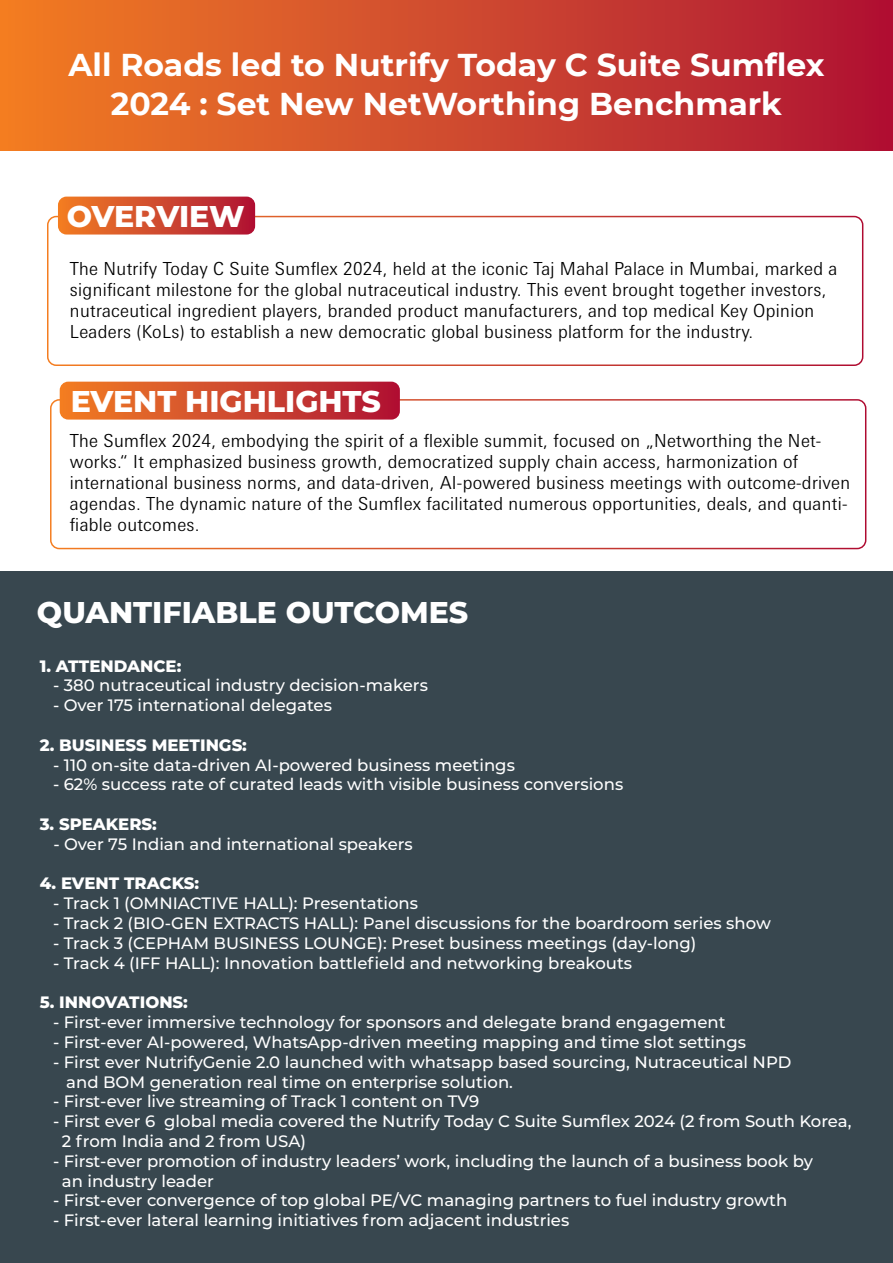
<style>
.page{position:relative;width:893px;height:1263px;background:#fff}
.page>*{position:absolute;margin:0;border:0;box-sizing:border-box;transform-origin:0 0}
.t1{font:700 31.5px/39px "Montserrat";color:#fff;text-align:center}
.t2{font:800 30px "Montserrat";color:#fff}
.t3{font:300 18px/21px "Messe Univers";letter-spacing:.015em;color:#000}
.t4{font:500 16.5px/19.8px "Montserrat";color:#fff}
.t5{font:800 16.5px "Montserrat";color:#fff}
</style>
<div class="page">
<div style="left:0;top:0;width:893px;height:150px;background:linear-gradient(to right,#f27f24,#af1536)"></div>
<div style="left:47px;top:216px;width:816px;height:150px;border:2px solid #fff;border-radius:9px"></div>
<div style="left:50px;top:399px;width:816px;height:150px;border:2px solid #fff;border-radius:9px"></div>
<svg style="left:58px;top:197px;width:197px;height:38px;background:#d14d31"></svg>
<svg style="left:60px;top:382px;width:340px;height:38px;background:#d04c30"></svg>
<div style="left:0;top:572px;width:893px;height:691px;background:#38474f"></div>
<h1 class="t1" style="left:68px;top:44px;width:758px">All Roads led to Nutrify Today C Suite Sumflex<br>2024 : Set New NetWorthing Benchmark</h1>
<h2 class="t2" style="left:67px;top:194px;width:179px">OVERVIEW</h2>
<p class="t3" style="left:70px;top:258px;width:769px">The Nutrify Today C Suite Sumflex 2024, held at the iconic Taj Mahal Palace in Mumbai, marked a significant milestone for the global nutraceutical industry. This event brought together investors, nutraceutical ingredient players, branded product manufacturers, and top medical Key Opinion Leaders (KoLs) to establish a new democratic global business platform for the industry.</p>
<h2 class="t2" style="left:71px;top:379px;width:312px">EVENT HIGHLIGHTS</h2>
<p class="t3" style="left:70px;top:430px;width:782px">The Sumflex 2024, embodying the spirit of a flexible summit, focused on „Networthing the Net&shy;works.“ It emphasized business growth, democratized supply chain access, harmonization of international business norms, and data-driven, AI-powered business meetings with outcome-driven agendas. The dynamic nature of the Sumflex facilitated numerous opportunities, deals, and quanti&shy;fiable outcomes.</p>
<h2 class="t2" style="left:37px;top:590px;width:433px">QUANTIFIABLE OUTCOMES</h2>
<p class="t5" style="left:40px;top:654px;width:143px">1. ATTENDANCE:</p>
<p class="t4" style="left:53px;top:675px;width:376px">- 380 nutraceutical industry decision-makers</p>
<p class="t4" style="left:53px;top:695px;width:280px">- Over 175 international delegates</p>
<p class="t5" style="left:40px;top:733px;width:209px">2. BUSINESS MEETINGS:</p>
<p class="t4" style="left:53px;top:754px;width:463px">- 110 on-site data-driven AI-powered business meetings</p>
<p class="t4" style="left:53px;top:774px;width:572px">- 62% success rate of curated leads with visible business conversions</p>
<p class="t5" style="left:40px;top:812px;width:119px">3. SPEAKERS:</p>
<p class="t4" style="left:53px;top:833px;width:361px">- Over 75 Indian and international speakers</p>
<p class="t5" style="left:40px;top:871px;width:161px">4. EVENT TRACKS:</p>
<p class="t4" style="left:53px;top:893px;width:367px">- Track 1 (OMNIACTIVE HALL): Presentations</p>
<p class="t4" style="left:53px;top:913px;width:719px">- Track 2 (BIO-GEN EXTRACTS HALL): Panel discussions for the boardroom series show</p>
<p class="t4" style="left:53px;top:932px;width:645px">- Track 3 (CEPHAM BUSINESS LOUNGE): Preset business meetings (day-long)</p>
<p class="t4" style="left:53px;top:952px;width:581px">- Track 4 (IFF HALL): Innovation battlefield and networking breakouts</p>
<p class="t5" style="left:40px;top:990px;width:150px">5. INNOVATIONS:</p>
<p class="t4" style="left:53px;top:1012px;width:674px">- First-ever immersive technology for sponsors and delegate brand engagement</p>
<p class="t4" style="left:53px;top:1031px;width:695px">- First-ever AI-powered, WhatsApp-driven meeting mapping and time slot settings</p>
<p class="t4" style="left:66px;top:1051px;width:727px;text-indent:-13px">- First ever NutrifyGenie 2.0 launched with whatsapp based sourcing, Nutraceutical NPD and BOM generation real time on enterprise solution.</p>
<p class="t4" style="left:53px;top:1091px;width:428px">- First-ever live streaming of Track 1 content on TV9</p>
<p class="t4" style="left:62px;top:1111px;width:791px;text-indent:-9px">- First ever 6 global media covered the Nutrify Today C Suite Sumflex 2024 (2 from South Korea,<br>2 from India and 2 from USA)</p>
<p class="t4" style="left:62px;top:1150px;width:753px;text-indent:-9px">- First-ever promotion of industry leaders’ work, including the launch of a business book by an industry leader</p>
<p class="t4" style="left:53px;top:1190px;width:736px">- First-ever convergence of top global PE/VC managing partners to fuel industry growth</p>
<p class="t4" style="left:53px;top:1210px;width:518px">- First-ever lateral learning initiatives from adjacent industries</p>
</div>
